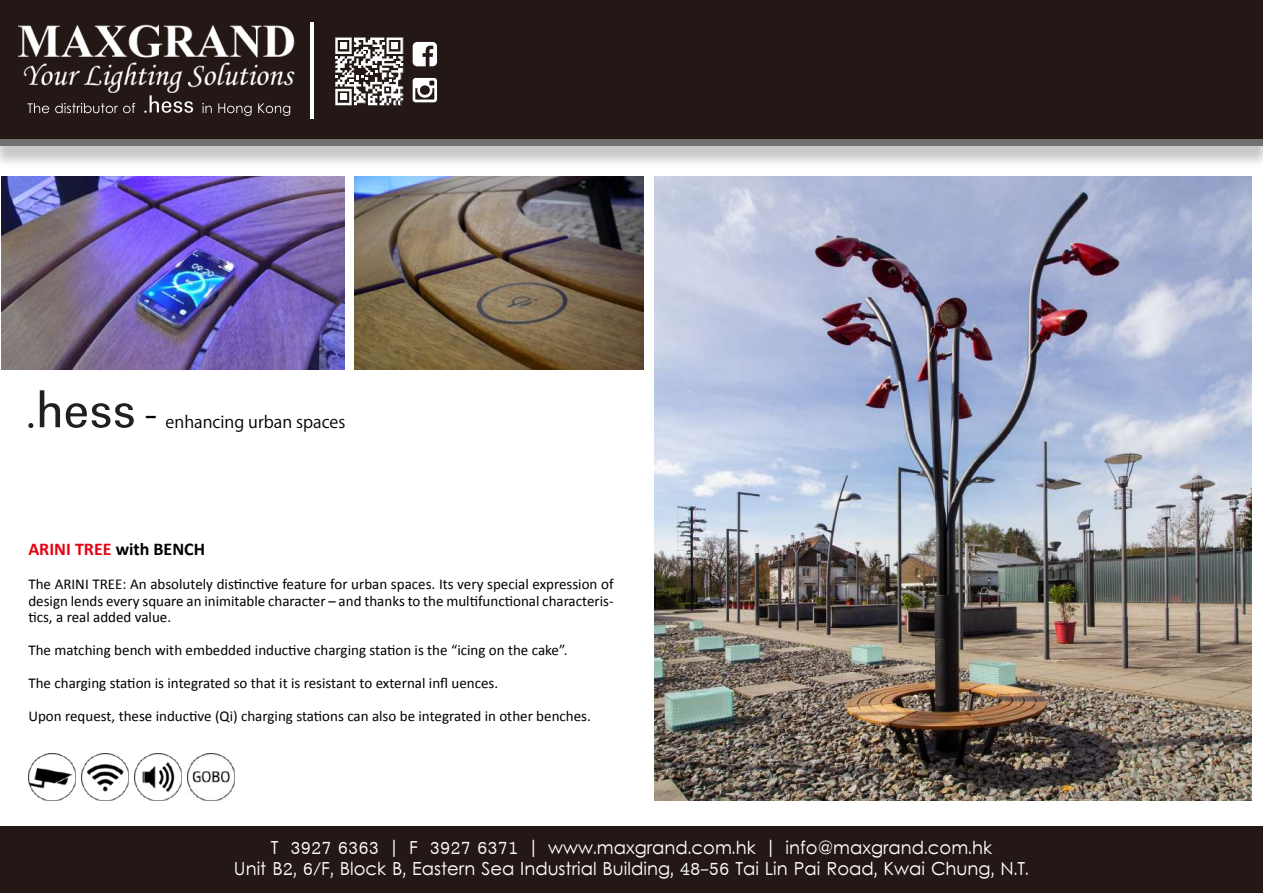
<style>
.page{position:relative;width:1263px;height:893px;background:#fff}
.page>*{position:absolute;margin:0;border:0;box-sizing:border-box;transform-origin:0 0}
.t1{font:300 114.6px "Adobe Ming Std";color:#fff;scale:.65 1}
.t2{font:18px/21.6px "Levenim";color:#fff;text-align:center}
.t3{font:700 18px "Calibri";color:#e60012}
.t4{font:16.5px "Koz Go Pr 6 N";color:#000}
.t5{font:15px/16.5px "Calibri";color:#000;text-align:justify}
.s1{font-size:36px}
.s2{color:#000}
</style>
<div class="page">
<div style="left:0;top:8px;width:1263px;height:138px;background:#727171"></div>
<div style="left:0;top:0;width:1263px;height:138px;background:#231815"></div>
<div style="left:0;top:827px;width:1263px;height:66px;background:#231815"></div>
<img style="left:19px;top:24px;width:276px;height:68px">
<svg style="left:144px;top:95px;width:49px;height:18px"></svg>
<svg style="left:27px;top:103px;width:22px;height:10px"></svg>
<svg style="left:55px;top:103px;width:80px;height:10px"></svg>
<svg style="left:202px;top:103px;width:10px;height:10px"></svg>
<svg style="left:218px;top:103px;width:34px;height:13px"></svg>
<svg style="left:258px;top:103px;width:32px;height:13px"></svg>
<img style="left:335px;top:37px;width:69px;height:69px">
<svg style="left:335px;top:38px;width:68px;height:67px"></svg>
<div style="left:340px;top:42px;width:7px;height:7px;background:#fff"></div>
<svg style="left:413px;top:42px;width:24px;height:24px"></svg>
<svg style="left:413px;top:78px;width:24px;height:24px"></svg>
<img style="left:654px;top:176px;width:597px;height:624px">
<img style="left:355px;top:176px;width:289px;height:193px">
<img style="left:1px;top:176px;width:344px;height:193px">
<img style="left:28px;top:754px;width:47px;height:46px">
<img style="left:81px;top:753px;width:47px;height:47px">
<img style="left:135px;top:753px;width:47px;height:47px">
<img style="left:188px;top:754px;width:47px;height:46px">
<svg style="left:66px;top:403px;width:68px;height:25px"></svg>
<svg style="left:40px;top:390px;width:20px;height:37px"></svg>
<svg style="left:28px;top:423px;width:5px;height:5px"></svg>
<h1 class="t1" style="left:302px;top:1px;width:31px">|</h1>
<p class="t4" style="left:145px;top:413px;width:202px"><span class="s1">-</span> enhancing urban spaces</p>
<p class="t3" style="left:28px;top:536px;width:178px">ARINI TREE <span class="s2">with BENCH</span></p>
<p class="t5" style="left:28px;top:575px;width:587px">The ARINI TREE: An absolutely distinctive feature for urban spaces. Its very special expression of design lends every square an inimitable character – and thanks to the multifunctional characteris&shy;tics, a real added value.</p>
<p class="t5" style="left:28px;top:641px;width:541px">The matching bench with embedded inductive charging station is the “icing on the cake”.</p>
<p class="t5" style="left:28px;top:674px;width:471px">The charging station is integrated so that it is resistant to external infl uences.</p>
<p class="t5" style="left:28px;top:707px;width:564px">Upon request, these inductive (Qi) charging stations can also be integrated in other benches.</p>
<p class="t2" style="left:234px;top:838px;width:797px">T 3927 6363 | F 3927 6371 | www.maxgrand.com.hk | info@maxgrand.com.hk<br>Unit B2, 6/F, Block B, Eastern Sea Industrial Building, 48-56 Tai Lin Pai Road, Kwai Chung, N.T.</p>
</div>
